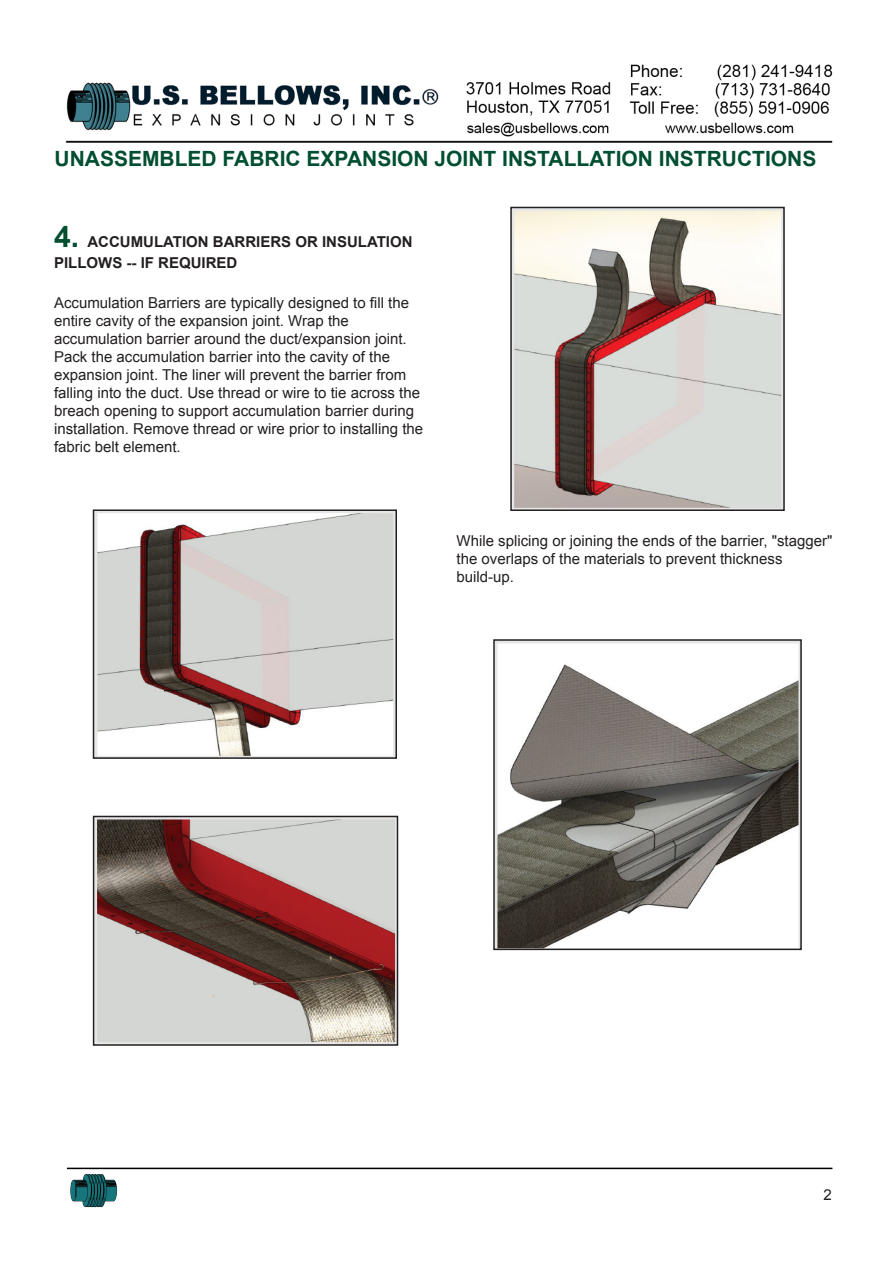
<style>
.page{position:relative;width:893px;height:1263px;background:#fff}
.page>*{position:absolute;margin:0;border:0;box-sizing:border-box;transform-origin:0 0}
.t1{font:700 21px "Arial";color:#014e30}
.Main{font:15px/18px "Arial";color:#231f20}
.t2{font:700 15px/21.6px "Arial";color:#231f20}
.s1{font-size:30px;color:#014e30}
</style>
<div class="page">
<img style="left:65px;top:64px;width:768px;height:79px">
<hr style="left:67px;top:1168px;width:765px;height:1px;background:#000">
<img style="left:70px;top:1174px;width:47px;height:34px">
<img style="left:96px;top:512px;width:298px;height:244px">
<div style="left:93px;top:509px;width:304px;height:250px;border:2px solid #231f20"></div>
<img style="left:96px;top:819px;width:299px;height:224px">
<div style="left:93px;top:816px;width:305px;height:230px;border:2px solid #231f20"></div>
<img style="left:513px;top:210px;width:269px;height:298px">
<div style="left:510px;top:207px;width:275px;height:304px;border:2px solid #231f20"></div>
<img style="left:496px;top:642px;width:303px;height:305px">
<div style="left:493px;top:639px;width:309px;height:311px;border:2px solid #231f20"></div>
<p class="t1" style="left:55px;top:145px;width:763px">UNASSEMBLED FABRIC EXPANSION JOINT INSTALLATION INSTRUCTIONS</p>
<p class="t2" style="left:54px;top:231px;width:360px"><span class="s1">4.</span> ACCUMULATION BARRIERS OR INSULATION<br>PILLOWS -- IF REQUIRED</p>
<p class="Main" style="left:54px;top:294px;width:371px">Accumulation Barriers are typically designed to fill the entire cavity of the expansion joint. Wrap the accumulation barrier around the duct/expansion joint.<br>Pack the accumulation barrier into the cavity of the expansion joint. The liner will prevent the barrier from falling into the duct. Use thread or wire to tie across the breach opening to support accumulation barrier during installation. Remove thread or wire prior to installing the fabric belt element.</p>
<p class="Main" style="left:457px;top:532px;width:377px">While splicing or joining the ends of the barrier, "stagger" the overlaps of the materials to prevent thickness build-up.</p>
<p class="Main" style="left:823px;top:1186px;width:10px">2</p>
</div>
